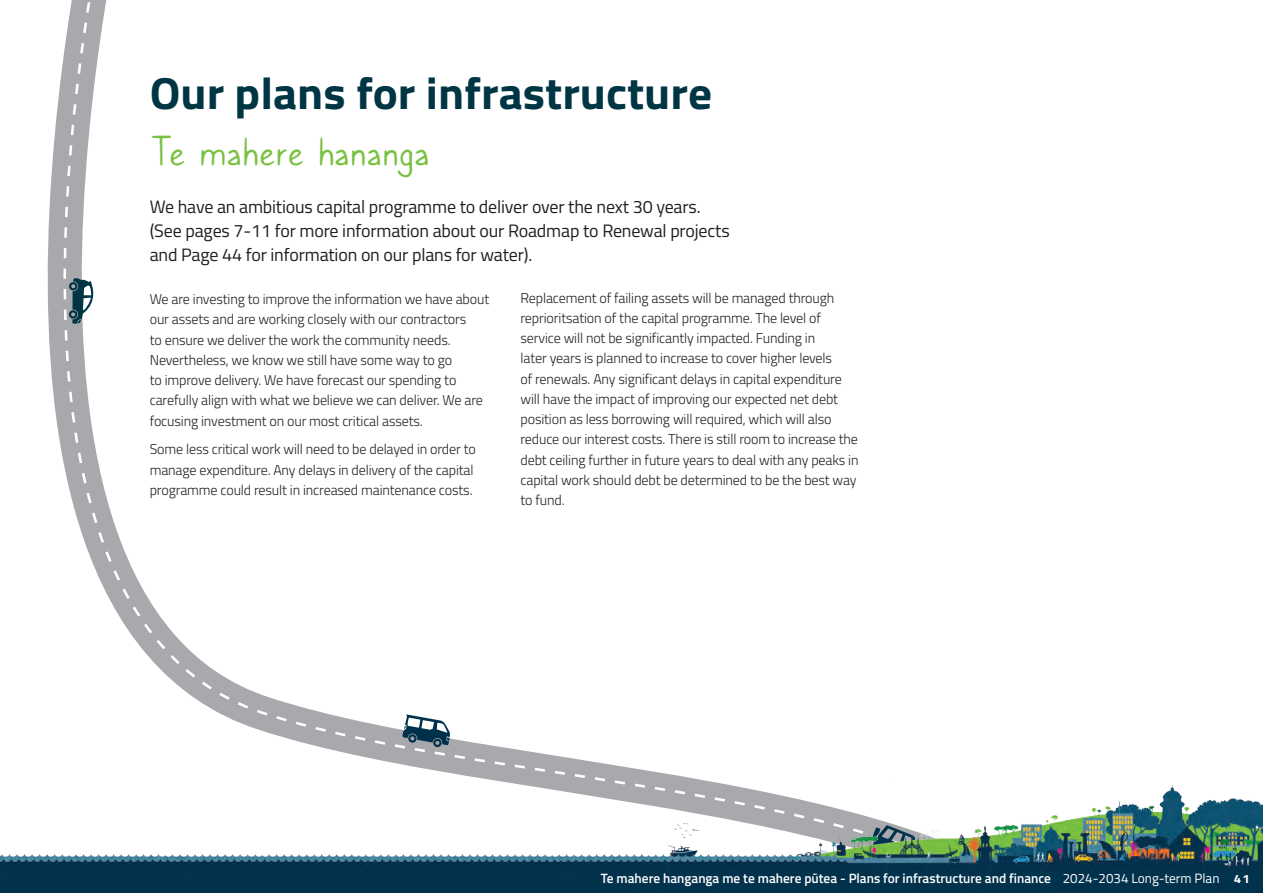
<style>
.page{position:relative;width:1263px;height:893px;background:#fff}
.page>*{position:absolute;margin:0;border:0;box-sizing:border-box;transform-origin:0 0}
.t1{font:700 45px "Titillium";color:#003644;scale:1.05 1}
.t2{font:45px "Caroni";letter-spacing:-.01em;color:#79c142;scale:1.05 1}
.t3{font:18px/24px "Titillium";letter-spacing:-.01em;color:#231f20}
.t4{font:300 14.25px/20.2px "Titillium";letter-spacing:-.01em;color:#231f20}
.t5{font:600 13.5px "Titillium";color:#fff}
.s1{font-weight:400}
.s2{font-weight:700;font-size:12px}
</style>
<div class="page">
<svg style="left:47px;top:0;width:65px;height:603px"></svg>
<svg style="left:112px;top:517px;width:579px;height:261px"></svg>
<svg style="left:69px;top:278px;width:30px;height:46px"></svg>
<svg style="left:402px;top:714px;width:48px;height:33px"></svg>
<img style="left:0;top:778px;width:1263px;height:115px">
<h1 class="t1" style="left:150px;top:58px;width:537px">Our plans for infrastructure</h1>
<h1 class="t2" style="left:150px;top:127px;width:268px">Te mahere hananga</h1>
<p class="t3" style="left:150px;top:194px;width:581px">We have an ambitious capital programme to deliver over the next 30 years. (See pages 7-11 for more information about our Roadmap to Renewal projects and Page 44 for information on our plans for water).</p>
<p class="t4" style="left:520px;top:287px;width:340px">Replacement of failing assets will be managed through reprioritsation of the capital programme. The level of service will not be significantly impacted. Funding in<br>later years is planned to increase to cover higher levels<br>of renewals. Any significant delays in capital expenditure will have the impact of improving our expected net debt position as less borrowing will required, which will also reduce our interest costs. There is still room to increase the debt ceiling further in future years to deal with any peaks in capital work should debt be determined to be the best way to fund.</p>
<p class="t4" style="left:150px;top:288px;width:341px">We are investing to improve the information we have about our assets and are working closely with our contractors<br>to ensure we deliver the work the community needs.<br>Nevertheless, we know we still have some way to go<br>to improve delivery. We have forecast our spending to carefully align with what we believe we can deliver. We are focusing investment on our most critical assets.</p>
<p class="t4" style="left:150px;top:439px;width:328px">Some less critical work will need to be delayed in order to manage expenditure. Any delays in delivery of the capital programme could result in increased maintenance costs.</p>
<p class="t5" style="left:601px;top:868px;width:651px">Te mahere hanganga me te mahere pūtea - Plans for infrastructure and finance <span class="s1">2024-2034 Long-term Plan</span> <span class="s2">41</span></p>
</div>
